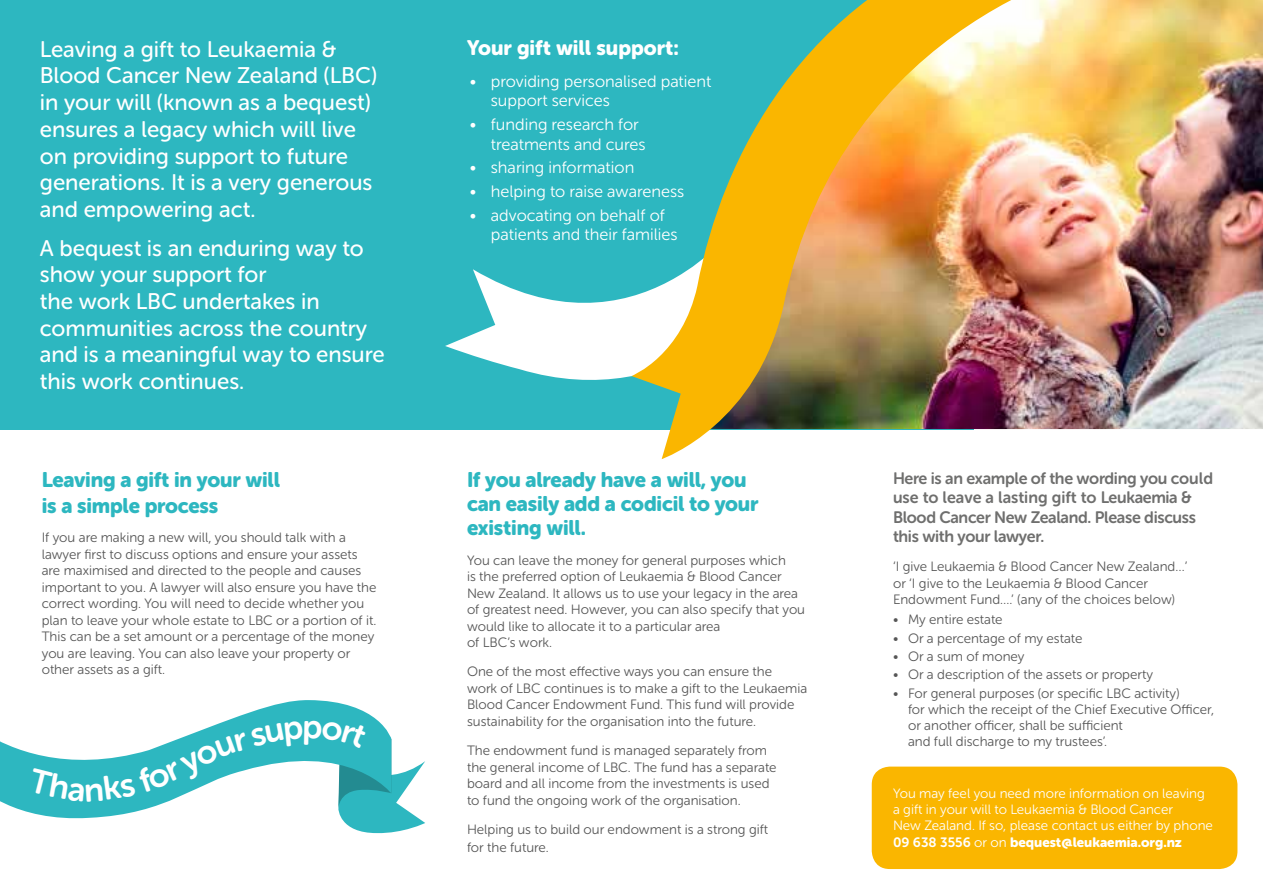
<style>
.page{position:relative;width:1263px;height:893px;background:#fff}
.page>*{position:absolute;margin:0;border:0;box-sizing:border-box;transform-origin:0 0}
.t1{font:22.5px/26.7px "Museo Sans Rounded 500";color:#fff}
.t2{font:21px/24px "Museo Sans Rounded 900";letter-spacing:-.01em;color:#2db7c0}
.t3{font:20.85px "Museo Sans Rounded 900";color:#fff}
.t4{font:16.5px/19.5px "Museo Sans Rounded 300";color:#fff}
.t5{font:16.5px/19.5px "Museo Sans Rounded 700";letter-spacing:-.02em;color:#6f6f6e}
.t6{font:13.5px/16.5px "Museo Sans Rounded 300";color:#565656}
.t7{font:13.5px/16.2px "Museo Sans Rounded 300";color:#fff}
.t8{font:13.5px "Museo Sans Rounded 900";color:#fff}
.s1{font-family:"Museo Sans Rounded 700"}
.s2{font-family:"Museo Sans Rounded 300"}
</style>
<div class="page">
<div style="left:0;top:0;width:974px;height:429px;background:#2db7c0"></div>
<img style="left:1110px;top:0;width:153px;height:429px">
<div style="left:872px;top:767px;width:365px;height:102px;background:#fab600;border-radius:18px"></div>
<svg style="left:445px;top:269px;width:186px;height:111px;fill:#fff"></svg>
<img style="left:631px;top:0;width:479px;height:459px">
<svg style="left:0;top:700px;width:377px;height:112px"></svg>
<svg style="left:28px;top:720px;width:397px;height:114px"></svg>
<h1 class="t1" style="left:40px;top:36px;width:339px">Leaving a gift to Leukaemia &amp;<br>Blood Cancer New Zealand (LBC) in your will (known as a bequest) ensures a legacy which will live on providing support to future generations. It is a very generous and empowering act.</h1>
<h1 class="t1" style="left:40px;top:235px;width:346px">A bequest is an enduring way to show your support for<br>the work LBC undertakes in communities across the country and is a meaningful way to ensure this work continues.</h1>
<h2 class="t2" style="left:42px;top:467px;width:240px;line-height:25.5px">Leaving a gift in your will is a simple process</h2>
<p class="t6" style="left:42px;top:529px;width:336px">If you are making a new will, you should talk with a lawyer first to discuss options and ensure your assets are maximised and directed to the people and causes important to you. A lawyer will also ensure you have the correct wording. You will need to decide whether you plan to leave your whole estate to LBC or a portion of it.<br>This can be a set amount or a percentage of the money you are leaving. You can also leave your property or other assets as a gift.</p>
<h3 class="t3" style="left:467px;top:36px;width:213px">Your gift will support:</h3>
<p class="t4" style="left:491px;top:72px;width:222px;text-indent:-21px">• providing personalised patient support services</p>
<p class="t4" style="left:491px;top:115px;width:156px;text-indent:-21px">• funding research for treatments and cures</p>
<p class="t4" style="left:470px;top:158px;width:166px">• sharing information</p>
<p class="t4" style="left:470px;top:182px;width:216px">• helping to raise awareness</p>
<p class="t4" style="left:491px;top:206px;width:188px;text-indent:-21px">• advocating on behalf of patients and their families</p>
<h2 class="t2" style="left:467px;top:468px;width:293px">If you already have a will, you can easily add a codicil to your existing will.</h2>
<p class="t6" style="left:467px;top:552px;width:340px">You can leave the money for general purposes which<br>is the preferred option of Leukaemia &amp; Blood Cancer New Zealand. It allows us to use your legacy in the area of greatest need. However, you can also specify that you would like to allocate it to a particular area<br>of LBC’s work.</p>
<p class="t6" style="left:467px;top:664px;width:342px">One of the most effective ways you can ensure the<br>work of LBC continues is to make a gift to the Leukaemia Blood Cancer Endowment Fund. This fund will provide sustainability for the organisation into the future.</p>
<p class="t6" style="left:467px;top:742px;width:311px">The endowment fund is managed separately from the general income of LBC. The fund has a separate board and all income from the investments is used to fund the ongoing work of the organisation.</p>
<p class="t6" style="left:467px;top:820px;width:303px;line-height:18px">Helping us to build our endowment is a strong gift for the future.</p>
<p class="t5" style="left:893px;top:469px;width:322px">Here is an example of the wording you could use to leave a lasting gift to Leukaemia &amp; Blood Cancer New Zealand. Please discuss this with your lawyer.</p>
<p class="t6" style="left:893px;top:559px;width:296px">‘I give Leukaemia &amp; Blood Cancer New Zealand…’ or ‘I give to the Leukaemia &amp; Blood Cancer<br>Endowment Fund….’ (any of the choices below)</p>
<p class="t6" style="left:893px;top:611px;width:111px">• My entire estate</p>
<p class="t6" style="left:893px;top:630px;width:191px">• Or a percentage of my estate</p>
<p class="t6" style="left:893px;top:648px;width:133px">• Or a sum of money</p>
<p class="t6" style="left:893px;top:666px;width:261px">• Or a description of the assets or property</p>
<p class="t6" style="left:908px;top:685px;width:308px;text-indent:-15px">• For general purposes (or specific LBC activity)<br>for which the receipt of the Chief Executive Officer, or another officer, shall be sufficient<br>and full discharge to my trustees’.</p>
<p class="t7" style="left:893px;top:785px;width:321px">You may feel you need more information on leaving a gift in your will to Leukaemia &amp; Blood Cancer<br>New Zealand. If so, please contact us either by phone</p>
<p class="t8" style="left:893px;top:834px;width:290px"><span class="s1">09 638 3556</span> <span class="s2">or on</span> bequest@leukaemia.org.nz</p>
</div>
